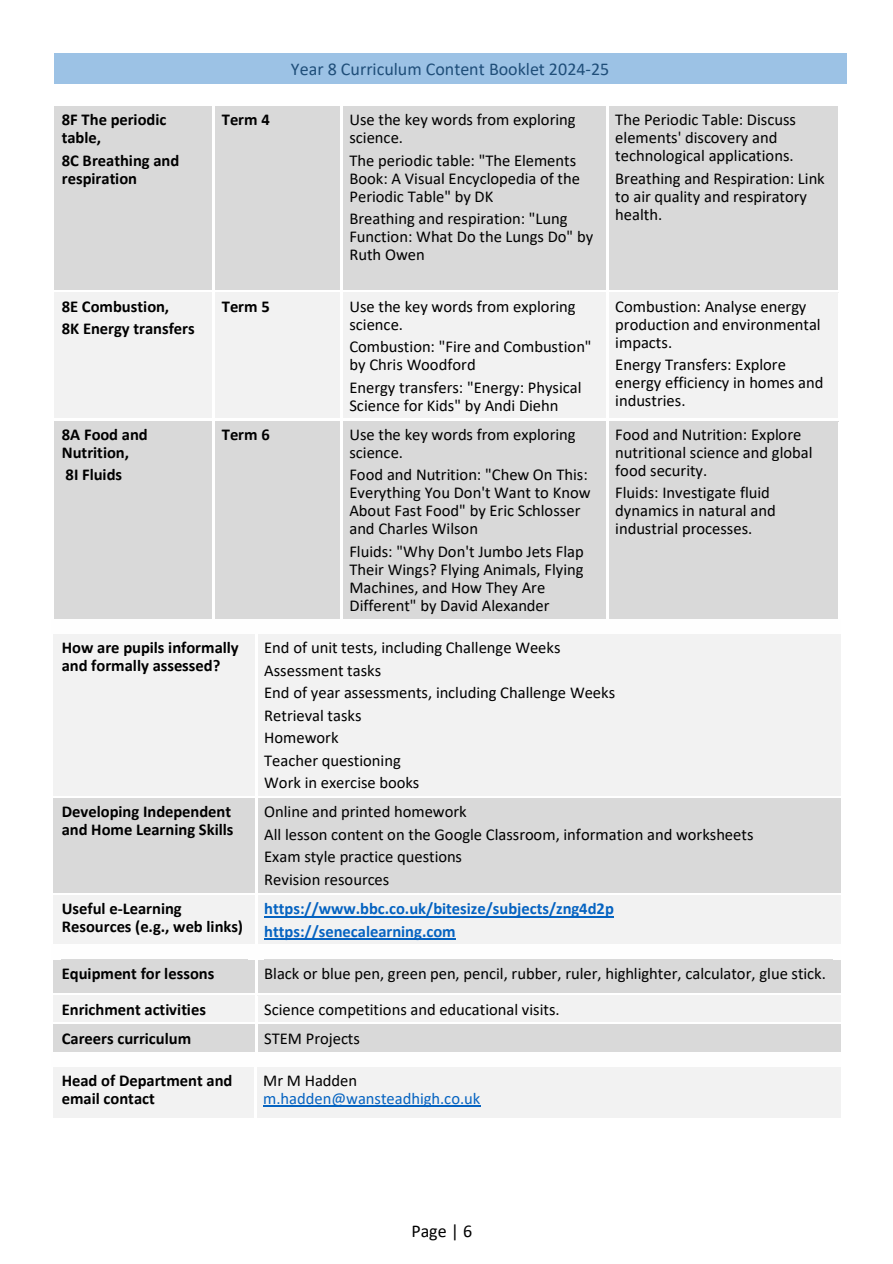
<style>
.page{position:relative;width:893px;height:1264px;background:#fff}
.page>*{position:absolute;margin:0;border:0;box-sizing:border-box;transform-origin:0 0}
.t1{font:18px "Calibri";color:#1f4e79}
.t2{font:18px "Calibri";color:#000}
.t3{font:16.5px/18px "Calibri";color:#000}
.t4{font:700 16.5px/18px "Calibri";letter-spacing:-.005em;color:#000}
.t5{font:700 16.5px "Calibri";letter-spacing:-.005em;color:#0563c1}
.t6{font:16.5px/18px "Calibri";color:#0563c1}
.s1{color:#000}
</style>
<div class="page">
<div style="left:54px;top:53px;width:792px;height:31px;background:#9cc2e5"></div>
<div style="left:54px;top:106px;width:158px;height:184px;background:#d9d9d9"></div>
<div style="left:215px;top:106px;width:125px;height:184px;background:#d9d9d9"></div>
<div style="left:342px;top:106px;width:264px;height:184px;background:#d9d9d9"></div>
<div style="left:608px;top:106px;width:230px;height:184px;background:#d9d9d9"></div>
<div style="left:54px;top:292px;width:158px;height:126px;background:#f2f2f2"></div>
<div style="left:215px;top:292px;width:125px;height:126px;background:#f2f2f2"></div>
<div style="left:342px;top:292px;width:264px;height:126px;background:#f2f2f2"></div>
<div style="left:608px;top:292px;width:230px;height:126px;background:#f2f2f2"></div>
<div style="left:54px;top:421px;width:158px;height:198px;background:#d9d9d9"></div>
<div style="left:215px;top:421px;width:125px;height:198px;background:#d9d9d9"></div>
<div style="left:342px;top:421px;width:264px;height:198px;background:#d9d9d9"></div>
<div style="left:608px;top:421px;width:230px;height:198px;background:#d9d9d9"></div>
<div style="left:54px;top:634px;width:201px;height:162px;background:#f2f2f2"></div>
<div style="left:257px;top:634px;width:583px;height:162px;background:#f2f2f2"></div>
<hr style="left:54px;top:795px;width:202px;height:1px;background:#d9d9d9">
<hr style="left:256px;top:795px;width:584px;height:1px;background:#d9d9d9">
<hr style="left:255px;top:634px;width:2px;height:162px;background:#fff">
<div style="left:54px;top:798px;width:201px;height:94px;background:#d9d9d9"></div>
<div style="left:257px;top:798px;width:583px;height:94px;background:#d9d9d9"></div>
<div style="left:54px;top:895px;width:201px;height:49px;background:#f2f2f2"></div>
<div style="left:257px;top:895px;width:583px;height:49px;background:#f2f2f2"></div>
<hr style="left:264px;top:915px;width:349px;height:1px;background:#0563c1">
<hr style="left:264px;top:938px;width:191px;height:1px;background:#0563c1">
<div style="left:54px;top:959px;width:201px;height:34px;background:#d9d9d9"></div>
<div style="left:257px;top:959px;width:583px;height:34px;background:#d9d9d9"></div>
<div style="left:54px;top:995px;width:201px;height:27px;background:#f2f2f2"></div>
<div style="left:257px;top:995px;width:583px;height:27px;background:#f2f2f2"></div>
<div style="left:54px;top:1024px;width:201px;height:27px;background:#d9d9d9"></div>
<div style="left:257px;top:1024px;width:583px;height:27px;background:#d9d9d9"></div>
<div style="left:54px;top:1066px;width:200px;height:51px;background:#f2f2f2"></div>
<div style="left:256px;top:1066px;width:584px;height:51px;background:#f2f2f2"></div>
<hr style="left:263px;top:1105px;width:217px;height:1px;background:#0563c1">
<p class="t1" style="left:291px;top:56px;width:320px">Year 8 Curriculum Content Booklet 2024-25</p>
<p class="t4" style="left:62px;top:110px;width:106px">8F The periodic table,</p>
<p class="t4" style="left:62px;top:151px;width:119px">8C Breathing and respiration</p>
<p class="t4" style="left:222px;top:110px;width:49px">Term 4</p>
<p class="t3" style="left:349px;top:110px;width:228px">Use the key words from exploring science.</p>
<p class="t3" style="left:349px;top:151px;width:232px">The periodic table: "The Elements<br>Book: A Visual Encyclopedia of the<br>Periodic Table" by DK</p>
<p class="t3" style="left:349px;top:209px;width:245px">Breathing and respiration: "Lung<br>Function: What Do the Lungs Do" by<br>Ruth Owen</p>
<p class="t3" style="left:615px;top:110px;width:182px">The Periodic Table: Discuss elements' discovery and technological applications.</p>
<p class="t3" style="left:615px;top:169px;width:211px">Breathing and Respiration: Link to air quality and respiratory health.</p>
<p class="t4" style="left:62px;top:297px;width:109px">8E Combustion,</p>
<p class="t4" style="left:62px;top:319px;width:134px">8K Energy transfers</p>
<p class="t4" style="left:222px;top:297px;width:49px">Term 5</p>
<p class="t3" style="left:349px;top:297px;width:228px">Use the key words from exploring science.</p>
<p class="t3" style="left:349px;top:337px;width:243px">Combustion: "Fire and Combustion" by Chris Woodford</p>
<p class="t3" style="left:349px;top:378px;width:234px">Energy transfers: "Energy: Physical<br>Science for Kids" by Andi Diehn</p>
<p class="t3" style="left:615px;top:297px;width:207px">Combustion: Analyse energy production and environmental impacts.</p>
<p class="t3" style="left:615px;top:355px;width:210px">Energy Transfers: Explore energy efficiency in homes and industries.</p>
<p class="t4" style="left:62px;top:425px;width:87px">8A Food and<br>Nutrition,</p>
<p class="t4" style="left:66px;top:465px;width:58px">8I Fluids</p>
<p class="t4" style="left:222px;top:425px;width:49px">Term 6</p>
<p class="t3" style="left:349px;top:425px;width:228px">Use the key words from exploring science.</p>
<p class="t3" style="left:349px;top:465px;width:242px">Food and Nutrition: "Chew On This:<br>Everything You Don't Want to Know<br>About Fast Food" by Eric Schlosser and Charles Wilson</p>
<p class="t3" style="left:349px;top:542px;width:236px">Fluids: "Why Don't Jumbo Jets Flap<br>Their Wings? Flying Animals, Flying<br>Machines, and How They Are<br>Different" by David Alexander</p>
<p class="t3" style="left:615px;top:425px;width:199px">Food and Nutrition: Explore nutritional science and global food security.</p>
<p class="t3" style="left:615px;top:483px;width:162px">Fluids: Investigate fluid dynamics in natural and industrial processes.</p>
<p class="t4" style="left:62px;top:638px;width:178px">How are pupils informally and formally assessed?</p>
<p class="t3" style="left:264px;top:638px;width:298px">End of unit tests, including Challenge Weeks</p>
<p class="t3" style="left:264px;top:660px;width:118px">Assessment tasks</p>
<p class="t3" style="left:264px;top:683px;width:352px">End of year assessments, including Challenge Weeks</p>
<p class="t3" style="left:264px;top:705px;width:99px">Retrieval tasks</p>
<p class="t3" style="left:264px;top:728px;width:76px">Homework</p>
<p class="t3" style="left:264px;top:750px;width:138px">Teacher questioning</p>
<p class="t3" style="left:264px;top:773px;width:157px">Work in exercise books</p>
<p class="t4" style="left:62px;top:802px;width:173px">Developing Independent and Home Learning Skills</p>
<p class="t3" style="left:264px;top:802px;width:204px">Online and printed homework</p>
<p class="t3" style="left:264px;top:824px;width:491px">All lesson content on the Google Classroom, information and worksheets</p>
<p class="t3" style="left:264px;top:847px;width:199px">Exam style practice questions</p>
<p class="t3" style="left:264px;top:869px;width:127px">Revision resources</p>
<p class="t4" style="left:62px;top:899px;width:183px">Useful e-Learning<br>Resources (e.g., web links)</p>
<p class="t5" style="left:264px;top:896px;width:351px">https://www.bbc.co.uk/bitesize/subjects/zng4d2p</p>
<p class="t5" style="left:264px;top:919px;width:193px">https://senecalearning.com</p>
<p class="t4" style="left:62px;top:963px;width:154px">Equipment for lessons</p>
<p class="t3" style="left:264px;top:963px;width:563px">Black or blue pen, green pen, pencil, rubber, ruler, highlighter, calculator, glue stick.</p>
<p class="t4" style="left:62px;top:999px;width:146px">Enrichment activities</p>
<p class="t3" style="left:264px;top:999px;width:297px">Science competitions and educational visits.</p>
<p class="t4" style="left:62px;top:1028px;width:131px">Careers curriculum</p>
<p class="t3" style="left:264px;top:1028px;width:97px">STEM Projects</p>
<p class="t4" style="left:62px;top:1070px;width:172px">Head of Department and email contact</p>
<p class="t6" style="left:263px;top:1070px;width:219px"><span class="s1">Mr M Hadden </span>m.hadden@wansteadhigh.co.uk</p>
<p class="t2" style="left:411px;top:1218px;width:62px">Page | 6</p>
</div>
